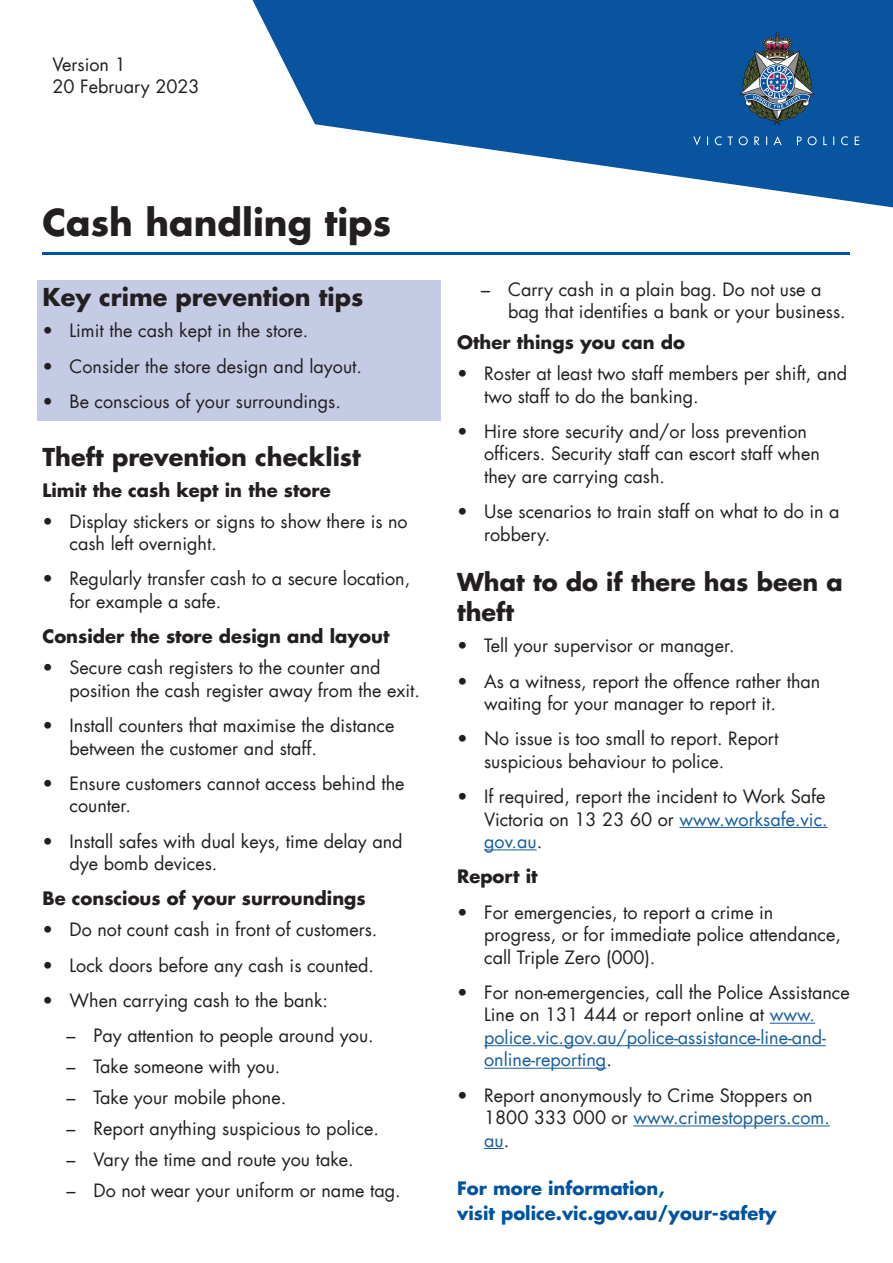
<style>
.page{position:relative;width:893px;height:1263px;background:#fff}
.page>*{position:absolute;margin:0;border:0;box-sizing:border-box;transform-origin:0 0}
.Main_Heading{font:700 36px "Futura LT";color:#231f20}
.Subheading{font:700 24px/30px "Futura LT";color:#231f20}
.Version{font:18px/22.5px "Futura LT";color:#231f20}
.Smaller_Subheading{font:700 18px "Futura LT";color:#231f20}
.Subheading-2{font:700 18px/25.5px "Futura LT";color:#0153a0}
.Main_Bullets{font:700 18px "Futura LT";color:#231f20}
.s1{color:#175d9e}
</style>
<div class="page">
<svg style="left:253px;top:0;width:640px;height:207px;fill:#08549f"></svg>
<svg style="left:693px;top:136px;width:166px;height:10px;background:#2b6cac"></svg>
<svg style="left:739px;top:33px;width:76px;height:92px;background:#456887"></svg>
<div style="left:37px;top:281px;width:404px;height:140px;background:#c5cbe5"></div>
<hr style="left:43px;top:252px;width:807px;height:2px;background:#0153a0">
<hr style="left:679px;top:827px;width:149px;height:1px;background:#175d9e">
<hr style="left:484px;top:849px;width:53px;height:1px;background:#175d9e">
<hr style="left:770px;top:1023px;width:45px;height:1px;background:#175d9e">
<hr style="left:484px;top:1045px;width:342px;height:1px;background:#175d9e">
<hr style="left:484px;top:1068px;width:122px;height:1px;background:#175d9e">
<hr style="left:633px;top:1125px;width:197px;height:1px;background:#175d9e">
<svg style="left:484px;top:1148px;width:20px;height:1px"></svg>
<p class="Version" style="left:52px;top:53px;width:75px">Version 1</p>
<p class="Version" style="left:52px;top:76px;width:149px">20 February 2023</p>
<p class="Main_Heading" style="left:43px;top:199px;width:350px">Cash handling tips</p>
<p class="Subheading" style="left:43px;top:282px;width:322px">Key crime prevention tips</p>
<p class="Version" style="left:43px;top:320px;width:267px">• Limit the cash kept in the store.</p>
<p class="Version" style="left:43px;top:355px;width:321px">• Consider the store design and layout.</p>
<p class="Version" style="left:43px;top:390px;width:300px">• Be conscious of your surroundings.</p>
<p class="Subheading" style="left:43px;top:441px;width:320px">Theft prevention checklist</p>
<p class="Smaller_Subheading" style="left:43px;top:478px;width:290px">Limit the cash kept in the store</p>
<p class="Version" style="left:70px;top:510px;width:340px;text-indent:-27px">• Display stickers or signs to show there is no cash left overnight.</p>
<p class="Version" style="left:70px;top:568px;width:342px;text-indent:-27px">• Regularly transfer cash to a secure location, for example a safe.</p>
<p class="Smaller_Subheading" style="left:43px;top:624px;width:348px">Consider the store design and layout</p>
<p class="Version" style="left:70px;top:657px;width:352px;text-indent:-27px">• Secure cash registers to the counter and position the cash register away from the exit.</p>
<p class="Version" style="left:70px;top:714px;width:326px;text-indent:-27px">• Install counters that maximise the distance between the customer and staff.</p>
<p class="Version" style="left:70px;top:772px;width:337px;text-indent:-27px">• Ensure customers cannot access behind the counter.</p>
<p class="Version" style="left:70px;top:830px;width:335px;text-indent:-27px">• Install safes with dual keys, time delay and dye bomb devices.</p>
<p class="Smaller_Subheading" style="left:43px;top:886px;width:325px">Be conscious of your surroundings</p>
<p class="Version" style="left:43px;top:919px;width:336px">• Do not count cash in front of customers.</p>
<p class="Version" style="left:43px;top:954px;width:333px">• Lock doors before any cash is counted.</p>
<p class="Version" style="left:43px;top:989px;width:287px">• When carrying cash to the bank:</p>
<p class="Version" style="left:67px;top:1024px;width:309px">– Pay attention to people around you.</p>
<p class="Version" style="left:67px;top:1055px;width:215px">– Take someone with you.</p>
<p class="Version" style="left:67px;top:1086px;width:221px">– Take your mobile phone.</p>
<p class="Version" style="left:67px;top:1117px;width:314px">– Report anything suspicious to police.</p>
<p class="Version" style="left:67px;top:1148px;width:289px">– Vary the time and route you take.</p>
<p class="Version" style="left:67px;top:1179px;width:336px">– Do not wear your uniform or name tag.</p>
<p class="Version" style="left:508px;top:278px;width:339px;text-indent:-27px">– Carry cash in a plain bag. Do not use a bag that identifies a bank or your business.</p>
<p class="Smaller_Subheading" style="left:457px;top:330px;width:229px">Other things you can do</p>
<p class="Version" style="left:484px;top:362px;width:365px;text-indent:-27px">• Roster at least two staff members per shift, and two staff to do the banking.</p>
<p class="Version" style="left:484px;top:420px;width:337px;text-indent:-27px">• Hire store security and/or loss prevention officers. Security staff can escort staff when they are carrying cash.</p>
<p class="Version" style="left:484px;top:500px;width:357px;text-indent:-27px">• Use scenarios to train staff on what to do in a robbery.</p>
<p class="Subheading" style="left:457px;top:567px;width:387px">What to do if there has been a theft</p>
<p class="Version" style="left:457px;top:635px;width:279px">• Tell your supervisor or manager.</p>
<p class="Version" style="left:484px;top:670px;width:338px;text-indent:-27px">• As a witness, report the offence rather than waiting for your manager to report it.</p>
<p class="Version" style="left:484px;top:728px;width:296px;text-indent:-27px">• No issue is too small to report. Report suspicious behaviour to police.</p>
<p class="Version" style="left:484px;top:785px;width:345px;text-indent:-27px">• If required, report the incident to Work Safe<br>Victoria on 13 23 60 or <span class="s1">www.worksafe.vic. gov.au</span>.</p>
<p class="Main_Bullets" style="left:457px;top:865px;width:82px">Report it</p>
<p class="Version" style="left:484px;top:901px;width:358px;text-indent:-27px">• For emergencies, to report a crime in progress, or for immediate police attendance, call Triple Zero (000).</p>
<p class="Version" style="left:484px;top:981px;width:367px;text-indent:-27px">• For non-emergencies, call the Police Assistance Line on 131 444 or report online at <span class="s1">www. police.vic.gov.au/police-assistance-line-and&shy;online-reporting</span>.</p>
<p class="Version" style="left:484px;top:1084px;width:347px;text-indent:-27px">• Report anonymously to Crime Stoppers on<br>1800 333 000 or <span class="s1">www.crimestoppers.com. au</span>.</p>
<p class="Subheading-2" style="left:457px;top:1175px;width:321px">For more information,<br>visit police.vic.gov.au/your-safety</p>
</div>
